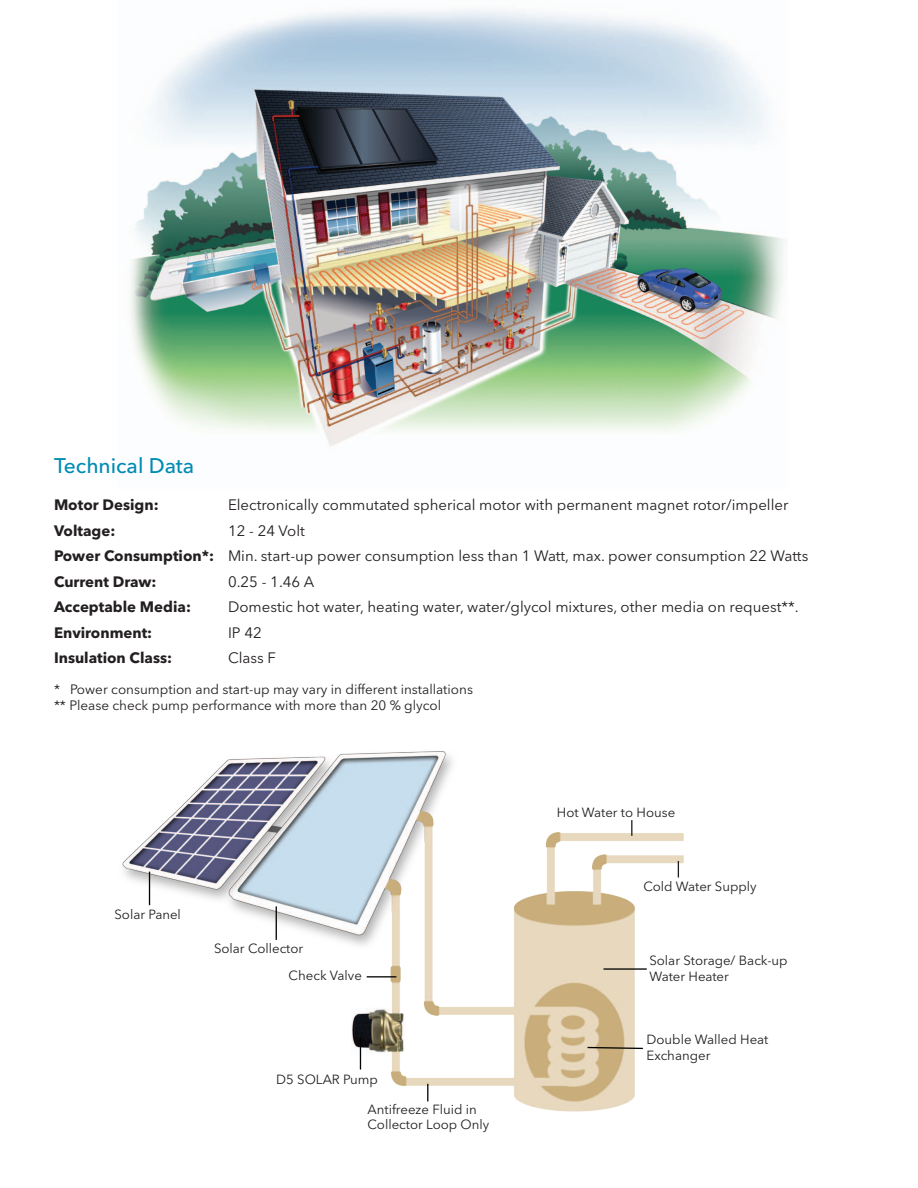
<style>
.page{position:relative;width:918px;height:1188px;background:#fff}
.page>*{position:absolute;margin:0;border:0;box-sizing:border-box;transform-origin:0 0}
.t1{font:500 21px "Avenir Next LT Pro";color:#008bb3}
.t2{font:15px/25.5px "Avenir Next LT Pro";color:#231f20}
.t3{font:700 15px "Avenir Next LT Pro";color:#231f20}
.t4{font:13.5px/16.2px "Avenir Next LT Pro";color:#231f20}
.t5{font:13.2px/15.9px "Avenir Next LT Pro";color:#231f20}
.s1{font-weight:700}
</style>
<div class="page">
<img style="left:130px;top:9px;width:655px;height:437px">
<img style="left:122px;top:751px;width:562px;height:361px">
<svg style="left:631px;top:820px;width:1px;height:16px"></svg>
<svg style="left:678px;top:861px;width:1px;height:17px"></svg>
<hr style="left:276px;top:906px;width:1px;height:34px;background:#040503">
<svg style="left:427px;top:1084px;width:1px;height:17px"></svg>
<hr style="left:360px;top:1038px;width:1px;height:32px;background:#040503">
<svg style="left:586px;top:1046px;width:58px;height:4px"></svg>
<hr style="left:603px;top:968px;width:44px;height:2px;background:#040503">
<hr style="left:367px;top:976px;width:29px;height:2px;background:#040503">
<hr style="left:149px;top:872px;width:1px;height:33px;background:#040503">
<h1 class="t1" style="left:54px;top:453px;width:142px">Technical Data</h1>
<p class="t3" style="left:54px;top:496px;width:106px">Motor Design:</p>
<p class="t2" style="left:228px;top:492px;width:562px">Electronically commutated spherical motor with permanent magnet rotor/impeller</p>
<p class="t3" style="left:54px;top:521px;width:63px">Voltage:</p>
<p class="t2" style="left:54px;top:518px;width:756px;text-indent:174px">12 - 24 Volt<br><span class="s1">Power Consumption*:</span> Min. start-up power consumption less than 1 Watt, max. power consumption 22 Watts<br><span class="s1">Current Draw:</span></p>
<p class="t2" style="left:228px;top:569px;width:88px">0.25 - 1.46 A</p>
<p class="t3" style="left:54px;top:598px;width:138px">Acceptable Media:</p>
<p class="t2" style="left:228px;top:594px;width:572px">Domestic hot water, heating water, water/glycol mixtures, other media on request**.</p>
<p class="t3" style="left:54px;top:623px;width:100px">Environment:</p>
<p class="t2" style="left:228px;top:620px;width:35px">IP 42</p>
<p class="t3" style="left:54px;top:649px;width:120px">Insulation Class:</p>
<p class="t2" style="left:228px;top:645px;width:50px">Class F</p>
<p class="t4" style="left:54px;top:681px;width:421px">* Power consumption and start-up may vary in different installations ** Please check pump performance with more than 20 % glycol</p>
<p class="t5" style="left:557px;top:804px;width:120px">Hot Water to House</p>
<p class="t5" style="left:114px;top:906px;width:68px">Solar Panel</p>
<p class="t5" style="left:214px;top:941px;width:91px">Solar Collector</p>
<p class="t5" style="left:289px;top:968px;width:75px">Check Valve</p>
<p class="t5" style="left:276px;top:1071px;width:103px">D5 SOLAR Pump</p>
<p class="t5" style="left:368px;top:1101px;width:123px">Antifreeze Fluid in<br>Collector Loop Only</p>
<p class="t5" style="left:644px;top:878px;width:115px">Cold Water Supply</p>
<p class="t5" style="left:649px;top:953px;width:140px">Solar Storage/ Back-up<br>Water Heater</p>
<p class="t5" style="left:647px;top:1032px;width:123px">Double Walled Heat<br>Exchanger</p>
</div>
